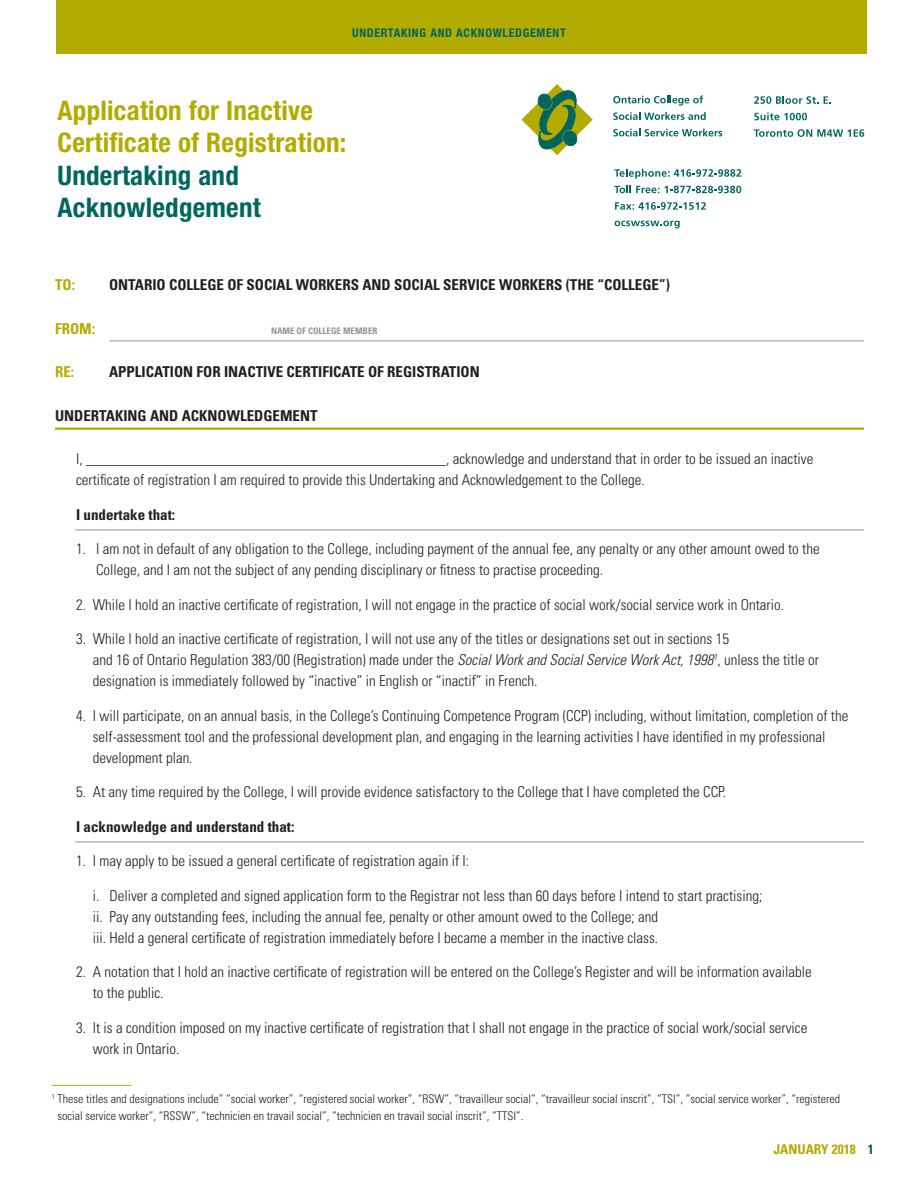
<style>
.page{position:relative;width:918px;height:1188px;background:#fff}
.page>*{position:absolute;margin:0;border:0;box-sizing:border-box;transform-origin:0 0}
.t1{font:700 condensed 27px "Helvetica Neue";letter-spacing:.01em;color:#b3ab00}
.t2{font:700 condensed 27px "Helvetica Neue";letter-spacing:.01em;color:#00665f}
.t3{font:300 condensed 15px/21px "Univers";color:#231f20}
.t4{font:700 condensed 15px "Univers";color:#231f20}
.t5{font:700 condensed 15px "Univers";color:#b3ab00}
.t6{font:700 condensed 13.5px "Univers";color:#b3ab00}
.t7{font:300 condensed 12px/16.5px "Univers";color:#231f20}
.t8{font:700 condensed 12px "Helvetica Neue";letter-spacing:.055em;color:#00665f}
.t9{font:700 condensed 9px "Univers";color:#939598}
.s1{font-style:italic}
.s2{color:#00665f}
</style>
<div class="page">
<div style="left:57px;top:0;width:810px;height:54px;background:#b3ab00"></div>
<svg style="left:521px;top:84px;width:72px;height:71px"></svg>
<svg style="left:613px;top:95px;width:90px;height:11px"></svg>
<svg style="left:613px;top:112px;width:93px;height:8px"></svg>
<svg style="left:613px;top:129px;width:109px;height:7px"></svg>
<svg style="left:754px;top:96px;width:77px;height:8px"></svg>
<svg style="left:754px;top:113px;width:53px;height:7px"></svg>
<svg style="left:754px;top:129px;width:110px;height:8px"></svg>
<svg style="left:614px;top:169px;width:127px;height:10px"></svg>
<svg style="left:614px;top:185px;width:127px;height:8px"></svg>
<svg style="left:615px;top:202px;width:91px;height:8px"></svg>
<svg style="left:615px;top:221px;width:65px;height:7px"></svg>
<hr style="left:109px;top:341px;width:755px;height:1px;background:#939598">
<hr style="left:55px;top:428px;width:809px;height:2px;background:#b3ab00">
<hr style="left:75px;top:530px;width:789px;height:1px;background:#939598">
<hr style="left:75px;top:842px;width:789px;height:1px;background:#939598">
<hr style="left:52px;top:1085px;width:79px;height:1px;background:#b3ab00">
<p class="t8" style="left:352px;top:26px;width:215px">UNDERTAKING AND ACKNOWLEDGEMENT</p>
<p class="t1" style="left:58px;top:94px;width:257px">Application for Inactive</p>
<p class="t1" style="left:58px;top:126px;width:290px">Certificate of Registration:</p>
<p class="t2" style="left:58px;top:159px;width:183px">Undertaking and</p>
<p class="t2" style="left:58px;top:191px;width:205px">Acknowledgement</p>
<p class="t5" style="left:55px;top:276px;width:21px">TO:</p>
<p class="t4" style="left:109px;top:276px;width:562px">ONTARIO COLLEGE OF SOCIAL WORKERS AND SOCIAL SERVICE WORKERS (THE “COLLEGE”)</p>
<p class="t5" style="left:55px;top:319px;width:41px">FROM:</p>
<p class="t9" style="left:271px;top:325px;width:108px">NAME OF COLLEGE MEMBER</p>
<p class="t5" style="left:55px;top:363px;width:21px">RE:</p>
<p class="t4" style="left:109px;top:363px;width:372px">APPLICATION FOR INACTIVE CERTIFICATE OF REGISTRATION</p>
<p class="t4" style="left:55px;top:406px;width:264px">UNDERTAKING AND ACKNOWLEDGEMENT</p>
<p class="t3" style="left:76px;top:449px;width:739px">I, ________________________________________________, acknowledge and understand that in order to be issued an inactive certificate of registration I am required to provide this Undertaking and Acknowledgement to the College.</p>
<p class="t4" style="left:76px;top:505px;width:101px">I undertake that:</p>
<p class="t3" style="left:96px;top:539px;width:725px;text-indent:-20px">1. I am not in default of any obligation to the College, including payment of the annual fee, any penalty or any other amount owed to the<br>College, and I am not the subject of any pending disciplinary or fitness to practise proceeding.</p>
<p class="t3" style="left:76px;top:594px;width:709px">2. While I hold an inactive certificate of registration, I will not engage in the practice of social work/social service work in Ontario.</p>
<p class="t3" style="left:93px;top:629px;width:728px;text-indent:-17px">3. While I hold an inactive certificate of registration, I will not use any of the titles or designations set out in sections 15<br>and 16 of Ontario Regulation 383/00 (Registration) made under the <span class="s1">Social Work and Social Service Work Act, 1998</span><sup>1</sup>, unless the title or designation is immediately followed by “inactive” in English or “inactif” in French.</p>
<p class="t3" style="left:93px;top:705px;width:757px;text-indent:-17px">4. I will participate, on an annual basis, in the College’s Continuing Competence Program (CCP) including, without limitation, completion of the self-assessment tool and the professional development plan, and engaging in the learning activities I have identified in my professional development plan.</p>
<p class="t3" style="left:76px;top:782px;width:652px">5. At any time required by the College, I will provide evidence satisfactory to the College that I have completed the CCP.</p>
<p class="t4" style="left:76px;top:817px;width:220px">I acknowledge and understand that:</p>
<p class="t3" style="left:76px;top:851px;width:395px">1. I may apply to be issued a general certificate of registration again if I:</p>
<p class="t3" style="left:93px;top:885px;width:671px">i. Deliver a completed and signed application form to the Registrar not less than 60 days before I intend to start practising; ii. Pay any outstanding fees, including the annual fee, penalty or other amount owed to the College; and<br>iii. Held a general certificate of registration immediately before I became a member in the inactive class.</p>
<p class="t3" style="left:93px;top:962px;width:721px;text-indent:-17px">2. A notation that I hold an inactive certificate of registration will be entered on the College’s Register and will be information available to the public.</p>
<p class="t3" style="left:93px;top:1017px;width:716px;text-indent:-17px">3. It is a condition imposed on my inactive certificate of registration that I shall not engage in the practice of social work/social service work in Ontario.</p>
<p class="t7" style="left:58px;top:1091px;width:784px;text-indent:-6px"><sup>1</sup> These titles and designations include” “social worker”, “registered social worker”, “RSW”, “travailleur social”, “travailleur social inscrit”, “TSI”, “social service worker”, “registered social service worker”, “RSSW”, “technicien en travail social”, “technicien en travail social inscrit”, “TTSI”.</p>
<p class="t6" style="left:773px;top:1141px;width:102px">JANUARY 2018 <span class="s2">1</span></p>
</div>
